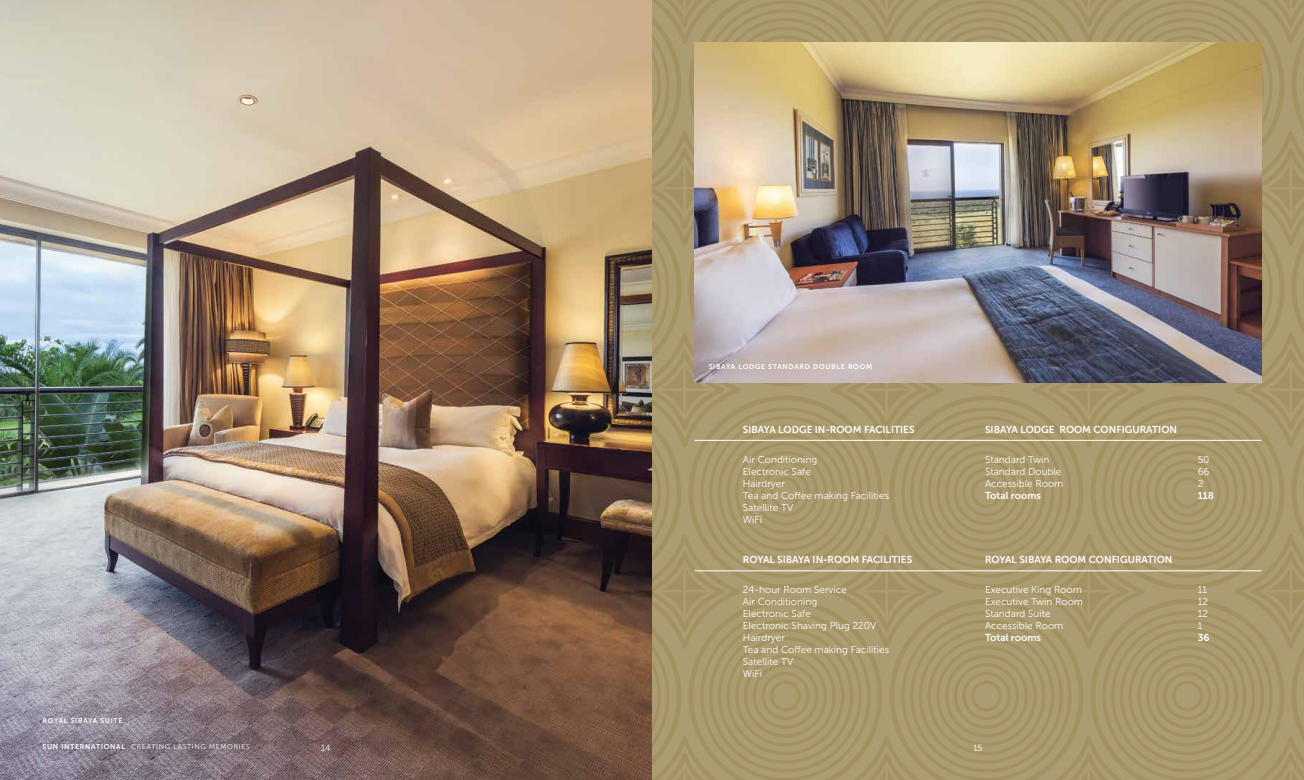
<style>
.page{position:relative;width:1304px;height:780px;background:#fff}
.page>*{position:absolute;margin:0;border:0;box-sizing:border-box;transform-origin:0 0}
.t1{font:10px/12px "Museo Sans 300";color:#fff}
.t2{font:10px "Museo Sans 700";color:#fff}
.t3{font:9px "Museo Sans 300";color:#fff}
.t4{font:7px "Museo Sans 700";letter-spacing:.1em;color:#fff}
.t5{font:7px "Museo Sans 300";letter-spacing:.1em;color:#fff}
.s1{font-family:"Museo Sans 700"}
</style>
<div class="page">
<img style="left:0;top:0;width:652px;height:780px">
<svg style="left:652px;top:0;width:652px;height:780px;background:#a8986b"></svg>
<img style="left:695px;top:43px;width:566px;height:340px">
<hr style="left:694px;top:440px;width:567px;height:1px;background:#fff">
<hr style="left:694px;top:570px;width:567px;height:1px;background:#fff">
<p class="t4" style="left:709px;top:362px;width:165px">SIBAYA LODGE STANDARD DOUBLE ROOM</p>
<p class="t2" style="left:743px;top:424px;width:173px">SIBAYA LODGE IN-ROOM FACILITIES</p>
<p class="t1" style="left:743px;top:453px;width:148px">Air Conditioning<br>Electronic Safe<br>Hairdryer<br>Tea and Coffee making Facilities<br>Satellite TV<br>WiFi</p>
<p class="t2" style="left:743px;top:554px;width:171px">ROYAL SIBAYA IN-ROOM FACILITIES</p>
<p class="t1" style="left:743px;top:583px;width:148px">24-hour Room Service<br>Air Conditioning<br>Electronic Safe<br>Electronic Shaving Plug 220V<br>Hairdryer<br>Tea and Coffee making Facilities<br>Satellite TV<br>WiFi</p>
<p class="t2" style="left:985px;top:424px;width:194px">SIBAYA LODGE ROOM CONFIGURATION</p>
<p class="t1" style="left:985px;top:453px;width:66px">Standard Twin</p>
<p class="t1" style="left:1198px;top:453px;width:13px">50</p>
<p class="t1" style="left:985px;top:465px;width:78px">Standard Double</p>
<p class="t1" style="left:1198px;top:465px;width:13px">66</p>
<p class="t1" style="left:985px;top:477px;width:80px">Accessible Room</p>
<p class="t1" style="left:1198px;top:477px;width:7px">2</p>
<p class="t2" style="left:985px;top:489px;width:57px">Total rooms</p>
<p class="t2" style="left:1198px;top:489px;width:18px">118</p>
<p class="t2" style="left:985px;top:554px;width:189px">ROYAL SIBAYA ROOM CONFIGURATION</p>
<p class="t1" style="left:985px;top:583px;width:98px">Executive King Room</p>
<p class="t1" style="left:1198px;top:583px;width:11px">11</p>
<p class="t1" style="left:985px;top:595px;width:100px">Executive Twin Room</p>
<p class="t1" style="left:1198px;top:595px;width:12px">12</p>
<p class="t1" style="left:985px;top:607px;width:67px">Standard Suite</p>
<p class="t1" style="left:1198px;top:607px;width:12px">12</p>
<p class="t1" style="left:985px;top:619px;width:80px">Accessible Room</p>
<p class="t1" style="left:1198px;top:619px;width:6px">1</p>
<p class="t2" style="left:985px;top:632px;width:57px">Total rooms</p>
<p class="t2" style="left:1198px;top:632px;width:13px">36</p>
<p class="t4" style="left:43px;top:717px;width:82px">ROYAL SIBAYA SUITE</p>
<p class="t5" style="left:43px;top:743px;width:209px"><span class="s1">SUN INTERNATIONAL</span> CREATING LASTING MEMORIES</p>
<p class="t3" style="left:321px;top:742px;width:11px">14</p>
<p class="t3" style="left:973px;top:742px;width:11px">15</p>
</div>
